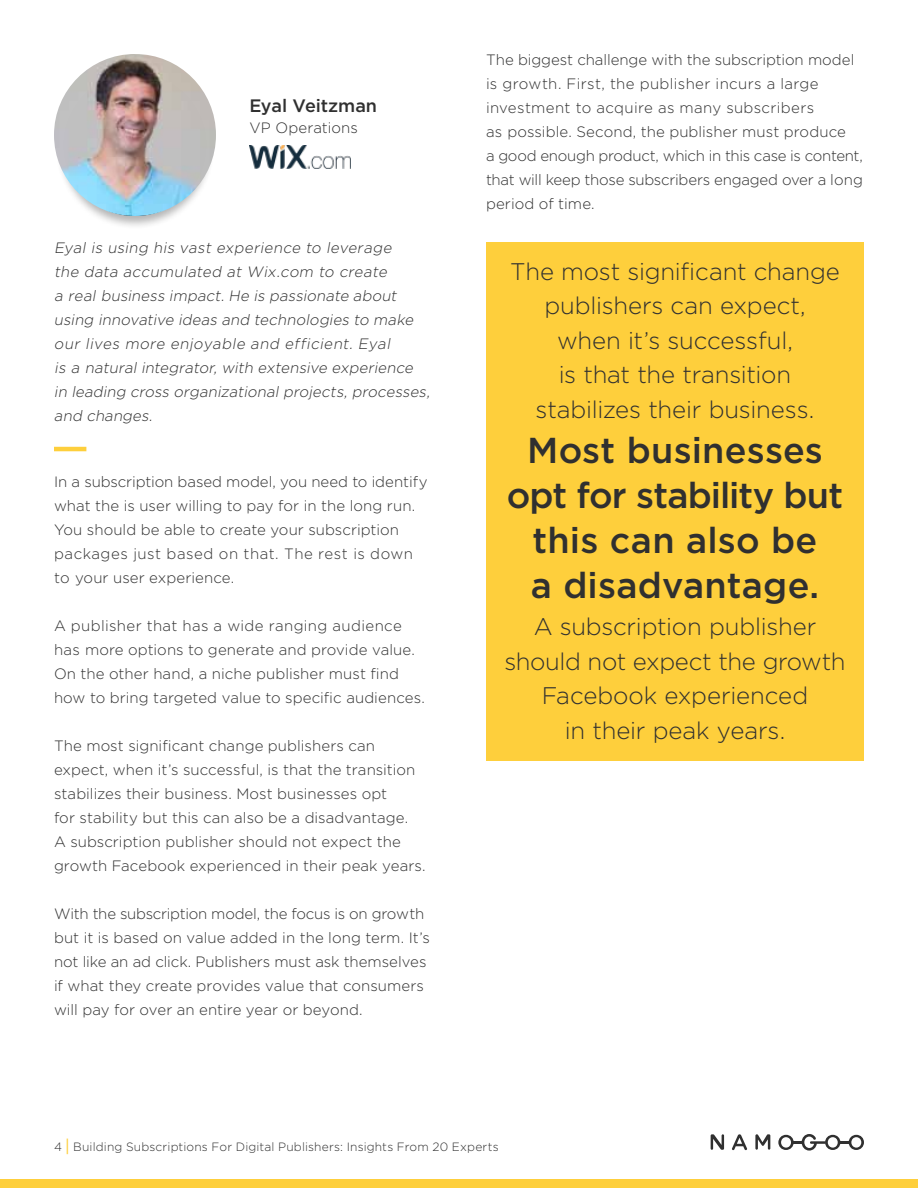
<style>
.page{position:relative;width:918px;height:1188px;background:#fff}
.page>*{position:absolute;margin:0;border:0;box-sizing:border-box;transform-origin:0 0}
.t1{font:500 36px/45px "Gotham Pro";letter-spacing:.005em;color:#303030;text-align:center}
.t2{font:300 24px/34.5px "Gotham Pro";letter-spacing:-.01em;color:#303030;text-align:center}
.t3{font:500 18px "Gotham Pro";letter-spacing:-.005em;color:#303030}
.t4{font:300 15px/24px "Gotham Pro";color:#303030}
.t5{font:italic 300 15px/24px "Gotham Pro";color:#303030}
.t6{font:300 12px "Gotham Pro";letter-spacing:.015em;color:#303030}
.s1{font-weight:500;font-size:16.8px;color:#fecf3c}
</style>
<div class="page">
<svg style="left:711px;top:1134px;width:59px;height:16px"></svg>
<svg style="left:778px;top:1134px;width:86px;height:17px"></svg>
<div style="left:0;top:1179px;width:918px;height:9px;background:#fecf3c"></div>
<div style="left:55px;top:71px;width:159px;height:158px;background:#000;opacity:.3"></div>
<img style="left:54px;top:54px;width:162px;height:162px;border-radius:81px">
<img style="left:249px;top:146px;width:101px;height:22px">
<hr style="left:54px;top:447px;width:32px;height:4px;background:#fecf3c">
<div style="left:486px;top:242px;width:378px;height:518px;background:#fecf3c"></div>
<p class="t3" style="left:250px;top:96px;width:129px">Eyal Veitzman</p>
<p class="t4" style="left:250px;top:116px;width:110px">VP Operations</p>
<p class="t5" style="left:54px;top:236px;width:380px">Eyal is using his vast experience to leverage<br>the data accumulated at Wix.com to create<br>a real business impact. He is passionate about using innovative ideas and technologies to make our lives more enjoyable and efficient. Eyal<br>is a natural integrator, with extensive experience in leading cross organizational projects, processes, and changes.</p>
<p class="t4" style="left:54px;top:470px;width:375px">In a subscription based model, you need to identify what the is user willing to pay for in the long run.<br>You should be able to create your subscription packages just based on that. The rest is down to your user experience.</p>
<p class="t4" style="left:54px;top:614px;width:372px">A publisher that has a wide ranging audience has more options to generate and provide value.<br>On the other hand, a niche publisher must find how to bring targeted value to specific audiences.</p>
<p class="t4" style="left:54px;top:734px;width:373px">The most significant change publishers can expect, when it’s successful, is that the transition stabilizes their business. Most businesses opt<br>for stability but this can also be a disadvantage.<br>A subscription publisher should not expect the growth Facebook experienced in their peak years.</p>
<p class="t4" style="left:54px;top:902px;width:377px">With the subscription model, the focus is on growth but it is based on value added in the long term. It’s not like an ad click. Publishers must ask themselves if what they create provides value that consumers will pay for over an entire year or beyond.</p>
<p class="t4" style="left:486px;top:48px;width:378px">The biggest challenge with the subscription model is growth. First, the publisher incurs a large investment to acquire as many subscribers<br>as possible. Second, the publisher must produce<br>a good enough product, which in this case is content, that will keep those subscribers engaged over a long period of time.</p>
<h2 class="t2" style="left:510px;top:254px;width:331px">The most significant change publishers can expect, when it’s successful,<br>is that the transition stabilizes their business.</h2>
<h1 class="t1" style="left:507px;top:426px;width:338px">Most businesses opt for stability but this can also be<br>a disadvantage.</h1>
<h2 class="t2" style="left:504px;top:610px;width:343px">A subscription publisher should not expect the growth<br>Facebook experienced<br>in their peak years.</h2>
<p class="t6" style="left:54px;top:1140px;width:446px">4 <span class="s1">|</span> Building Subscriptions For Digital Publishers: Insights From 20 Experts</p>
</div>
